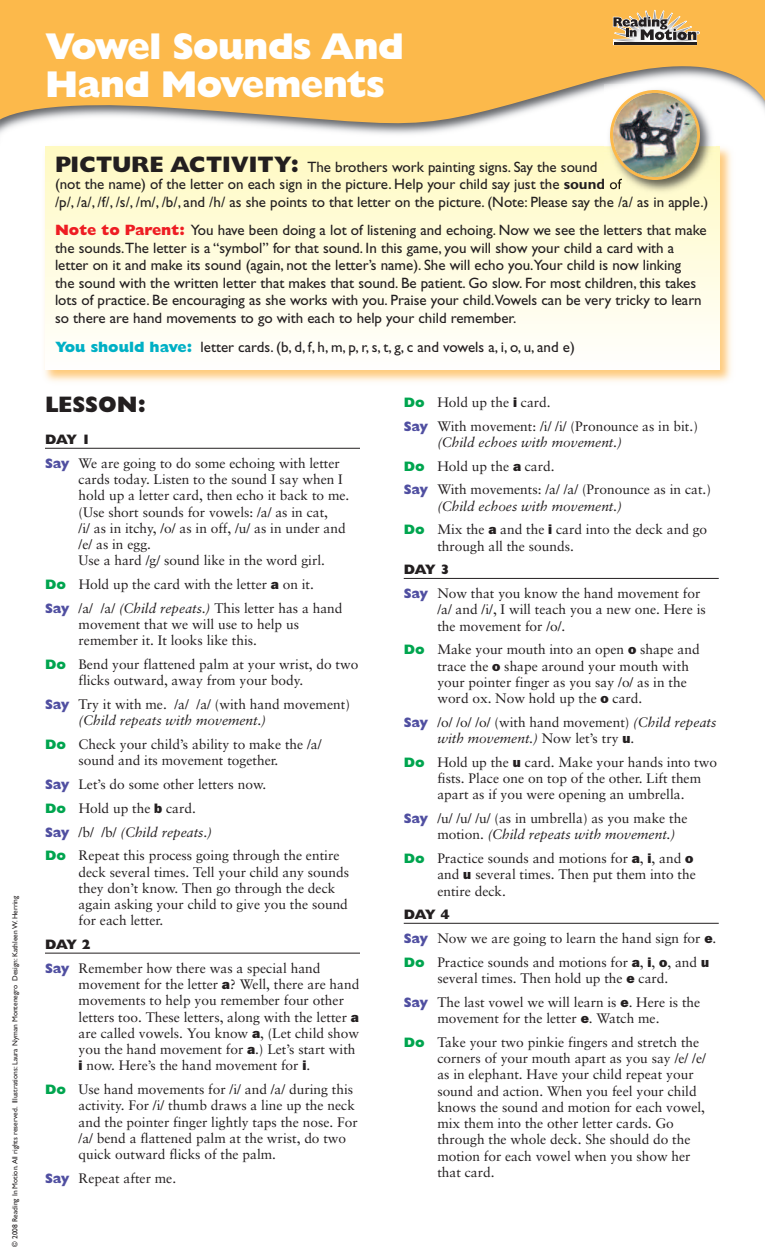
<style>
.page{position:relative;width:765px;height:1260px;background:#fff}
.page>*{position:absolute;margin:0;border:0;box-sizing:border-box;transform-origin:0 0}
.t1{font:800 37.5px/37.5px "Gill Sans";letter-spacing:-.025em;color:#fff}
.t2{font:800 22.5px "Gill Sans";color:#231f20}
.t3{font:15px/17.5px "Gill Sans";color:#231f20}
.t4{font:13.75px/16.2px "Sabon";color:#231f20}
.t5{font:800 13.75px "Gill Sans";letter-spacing:-.1em;color:#231f20}
.t6{font:7.5px "Gill Sans";color:#231f20}
.s1{font-weight:800;font-size:22.5px}
.s2{font-weight:700}
.s3{font-weight:800;color:#ee1d23}
.s4{font-weight:800;color:#00b0c5}
.s5{font-family:"Gill Sans";font-weight:800;color:#504fa1}
.s6{font-family:"Gill Sans";font-weight:800;color:#00a54f}
.s7{font-family:"Franklin Gothic";font-weight:800}
.s8{font-style:italic}
</style>
<div class="page">
<svg style="left:0;top:0;width:765px;height:134px;background:#f5bf68"></svg>
<div style="left:613px;top:41px;width:84px;height:4px;border:1px solid #fff"></div>
<hr style="left:614px;top:42px;width:82px;height:3px;background:#231f20">
<svg style="left:613px;top:10px;width:87px;height:34px;background:#b39a73"></svg>
<img style="left:44px;top:147px;width:687px;height:235px">
<div style="left:45px;top:146px;width:675px;height:224px;background:linear-gradient(to bottom,#fffac2,#fffefd)"></div>
<hr style="left:45px;top:448px;width:315px;height:1px;background:#231f20">
<hr style="left:45px;top:953px;width:315px;height:1px;background:#231f20">
<hr style="left:404px;top:578px;width:315px;height:1px;background:#231f20">
<hr style="left:404px;top:923px;width:315px;height:1px;background:#231f20">
<img style="left:605px;top:85px;width:111px;height:111px">
<img style="left:610px;top:90px;width:90px;height:99px">
<p class="t6" style="left:11px;top:1247px;width:353px;rotate:-90deg">© 2008 Reading In Motion.All rights reserved. Illustrations: Laura Nyman Montenegro Design: KathleenW. Herring</p>
<h1 class="t1" style="left:45px;top:28px;width:360px">Vowel Sounds And<br>Hand Movements</h1>
<p class="t3" style="left:55px;top:158px;width:655px"><span class="s1">PICTURE ACTIVITY:</span> The brothers work painting signs. Say the sound<br>(not the name) of the letter on each sign in the picture. Help your child say just the <span class="s2">sound</span> of<br>/p/, /a/, /f/, /s/, /m/, /b/, and /h/ as she points to that letter on the picture. (Note: Please say the /a/ as in apple.)</p>
<p class="t3" style="left:55px;top:222px;width:653px"><span class="s3">Note to Parent:</span> You have been doing a lot of listening and echoing. Now we see the letters that make the sounds.The letter is a “symbol” for that sound. In this game, you will show your child a card with a letter on it and make its sound (again, not the letter’s name). She will echo you.Your child is now linking<br>the sound with the written letter that makes that sound. Be patient. Go slow. For most children, this takes lots of practice. Be encouraging as she works with you. Praise your child.Vowels can be very tricky to learn so there are hand movements to go with each to help your child remember.</p>
<p class="t3" style="left:55px;top:338px;width:521px"><span class="s4">You should have:</span> letter cards. (b, d, f, h, m, p, r, s, t, g, c and vowels a, i, o, u, and e)</p>
<h2 class="t2" style="left:45px;top:391px;width:102px">LESSON:</h2>
<p class="t5" style="left:45px;top:432px;width:47px">DAY 1</p>
<p class="t4" style="left:79px;top:455px;width:272px;text-indent:-34px"><span class="s5">Say</span> We are going to do some echoing with letter cards today. Listen to the sound I say when I hold up a letter card, then echo it back to me. (Use short sounds for vowels: /a/ as in cat,<br>/i/ as in itchy, /o/ as in off, /u/ as in under and /e/ as in egg.<br>Use a hard /g/ sound like in the word girl.</p>
<p class="t4" style="left:45px;top:572px;width:299px;line-height:23.8px"><span class="s6">Do</span> Hold up the card with the letter <span class="s7">a</span> on it.<br><span class="s5">Say</span> /a/ /a/ <span class="s8">(Child repeats.)</span> This letter has a hand</p>
<p class="t4" style="left:79px;top:616px;width:222px">movement that we will use to help us remember it. It looks like this.</p>
<p class="t4" style="left:79px;top:656px;width:281px;text-indent:-34px"><span class="s6">Do</span> Bend your flattened palm at your wrist, do two flicks outward, away from your body.</p>
<p class="t4" style="left:79px;top:696px;width:273px;text-indent:-34px"><span class="s5">Say</span> Try it with me. /a/ /a/ (with hand movement) <span class="s8">(Child repeats with movement.)</span></p>
<p class="t4" style="left:79px;top:736px;width:245px;text-indent:-34px"><span class="s6">Do</span> Check your child’s ability to make the /a/ sound and its movement together.</p>
<p class="t4" style="left:45px;top:772px;width:296px;line-height:23.8px"><span class="s5">Say</span> Let’s do some other letters now.<br><span class="s6">Do</span> Hold up the <span class="s7">b</span> card.<br><span class="s5">Say</span> /b/ /b/ <span class="s8">(Child repeats.)<br></span><span class="s6">Do</span> Repeat this process going through the entire</p>
<p class="t4" style="left:79px;top:864px;width:272px">deck several times. Tell your child any sounds they don’t know. Then go through the deck again asking your child to give you the sound for each letter.</p>
<p class="t5" style="left:45px;top:937px;width:47px">DAY 2</p>
<p class="t4" style="left:79px;top:960px;width:282px;text-indent:-34px"><span class="s5">Say</span> Remember how there was a special hand movement for the letter <span class="s7">a</span>? Well, there are hand movements to help you remember four other letters too. These letters, along with the letter <span class="s7">a </span>are called vowels. You know <span class="s7">a</span>, (Let child show you the hand movement for <span class="s7">a</span>.) Let’s start with <span class="s7">i</span> now. Here’s the hand movement for <span class="s7">i</span>.</p>
<p class="t4" style="left:79px;top:1081px;width:281px;text-indent:-34px"><span class="s6">Do</span> Use hand movements for /i/ and /a/ during this activity. For /i/ thumb draws a line up the neck and the pointer finger lightly taps the nose. For /a/ bend a flattened palm at the wrist, do two quick outward flicks of the palm.</p>
<p class="t4" style="left:45px;top:1170px;width:133px"><span class="s5">Say</span> Repeat after me.</p>
<p class="t4" style="left:404px;top:390px;width:296px;line-height:23.8px"><span class="s6">Do</span> Hold up the <span class="s7">i</span> card.<br><span class="s5">Say</span> With movement: /i/ /i/ (Pronounce as in bit.)</p>
<p class="t4" style="left:404px;top:430px;width:309px;line-height:23.8px;text-indent:34px"><span class="s8">(Child echoes with movement.)<br></span><span class="s6">Do</span> Hold up the <span class="s7">a</span> card.<br><span class="s5">Say</span> With movements: /a/ /a/ (Pronounce as in cat.)</p>
<p class="t4" style="left:404px;top:494px;width:305px;line-height:23.8px;text-indent:34px"><span class="s8">(Child echoes with movement.)<br></span><span class="s6">Do</span> Mix the <span class="s7">a</span> and the <span class="s7">i</span> card into the deck and go</p>
<p class="t4" style="left:437px;top:538px;width:138px">through all the sounds.</p>
<p class="t5" style="left:404px;top:562px;width:47px">DAY 3</p>
<p class="t4" style="left:437px;top:585px;width:270px;text-indent:-34px"><span class="s5">Say</span> Now that you know the hand movement for /a/ and /i/, I will teach you a new one. Here is the movement for /o/.</p>
<p class="t4" style="left:437px;top:641px;width:264px;text-indent:-34px"><span class="s6">Do</span> Make your mouth into an open <span class="s7">o</span> shape and trace the <span class="s7">o</span> shape around your mouth with your pointer finger as you say /o/ as in the word ox. Now hold up the <span class="s7">o</span> card.</p>
<p class="t4" style="left:437px;top:714px;width:281px;text-indent:-34px"><span class="s5">Say</span> /o/ /o/ /o/ (with hand movement) <span class="s8">(Child repeats with movement.)</span> Now let’s try <span class="s7">u</span>.</p>
<p class="t4" style="left:437px;top:754px;width:281px;text-indent:-34px"><span class="s6">Do</span> Hold up the <span class="s7">u</span> card. Make your hands into two fists. Place one on top of the other. Lift them apart as if you were opening an umbrella.</p>
<p class="t4" style="left:437px;top:810px;width:252px;text-indent:-34px"><span class="s5">Say</span> /u/ /u/ /u/ (as in umbrella) as you make the motion. <span class="s8">(Child repeats with movement.)</span></p>
<p class="t4" style="left:437px;top:850px;width:260px;text-indent:-34px"><span class="s6">Do</span> Practice sounds and motions for <span class="s7">a</span>, <span class="s7">i</span>, and <span class="s7">o </span>and <span class="s7">u</span> several times. Then put them into the entire deck.</p>
<p class="t5" style="left:404px;top:907px;width:47px">DAY 4</p>
<p class="t4" style="left:404px;top:926px;width:314px;line-height:23.8px"><span class="s5">Say</span> Now we are going to learn the hand sign for <span class="s7">e</span>.<br><span class="s6">Do</span> Practice sounds and motions for <span class="s7">a</span>, <span class="s7">i</span>, <span class="s7">o</span>, and <span class="s7">u</span></p>
<p class="t4" style="left:404px;top:966px;width:298px;line-height:23.8px;text-align:center">several times. Then hold up the <span class="s7">e</span> card.<br><span class="s5">Say</span> The last vowel we will learn is <span class="s7">e</span>. Here is the</p>
<p class="t4" style="left:404px;top:1006px;width:297px;line-height:23.8px;text-align:center">movement for the letter <span class="s7">e</span>. Watch me.<br><span class="s6">Do</span> Take your two pinkie fingers and stretch the</p>
<p class="t4" style="left:437px;top:1050px;width:270px">corners of your mouth apart as you say /e/ /e/ as in elephant. Have your child repeat your sound and action. When you feel your child knows the sound and motion for each vowel, mix them into the other letter cards. Go through the whole deck. She should do the motion for each vowel when you show her that card.</p>
</div>
